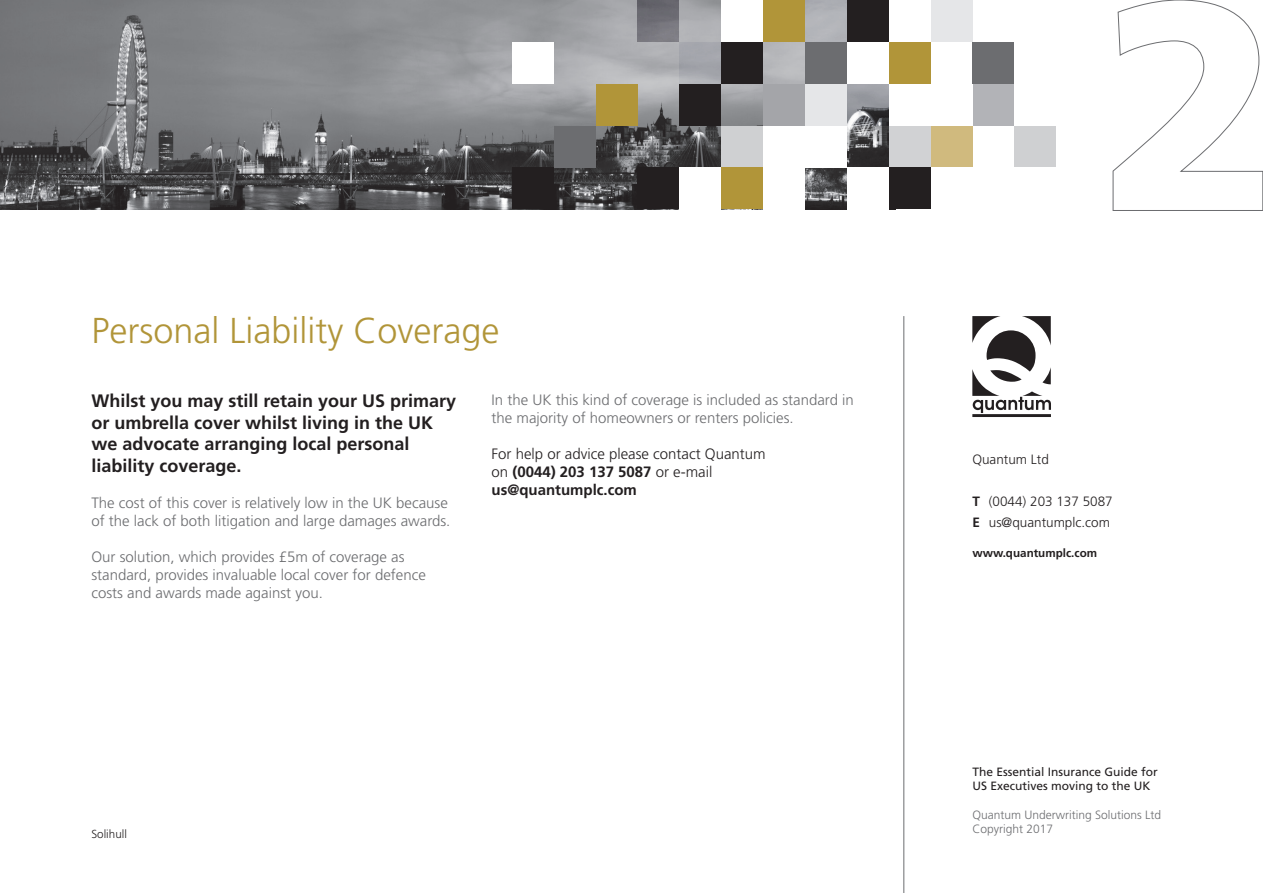
<style>
.page{position:relative;width:1263px;height:893px;background:#fff}
.page>*{position:absolute;margin:0;border:0;box-sizing:border-box;transform-origin:0 0}
.t1{font:300 36px "Frutiger";color:#b19539}
.t2{font:700 18px "Frutiger";color:#231f20}
.t3{font:300 15px/18px "Frutiger";color:#6c6d70}
.t4{font:700 15px "Frutiger";color:#231f20}
.t5{font:300 15px "Frutiger";color:#231f20}
.t6{font:300 13.5px "Frutiger";color:#231f20}
.t7{font:12px "Frutiger";color:#231f20}
.t8{font:300 12px "Frutiger";color:#6c6d70}
.t9{font:700 11.7px "Frutiger";color:#231f20}
.t10{font:300 11.7px "Frutiger";color:#231f20}
.s1{font-weight:300}
.s2{font-weight:700}
</style>
<div class="page">
<svg style="left:1112px;top:0;width:151px;height:211px"></svg>
<img style="left:0;top:0;width:889px;height:209px">
<div style="left:972px;top:42px;width:42px;height:42px;background:#6c6d70"></div>
<div style="left:972px;top:84px;width:42px;height:42px;background:#b2b3b7"></div>
<div style="left:930px;top:0;width:42px;height:42px;background:#e5e6e8"></div>
<div style="left:889px;top:42px;width:41px;height:42px;background:#b19539"></div>
<div style="left:847px;top:0;width:42px;height:42px;background:#231f20"></div>
<div style="left:847px;top:42px;width:42px;height:42px;background:#fff"></div>
<svg style="left:847px;top:84px;width:42px;height:42px;background:#898b90"></svg>
<div style="left:805px;top:0;width:42px;height:42px;background:#b2b4b9"></div>
<div style="left:805px;top:42px;width:42px;height:42px;background:#6c6d70"></div>
<div style="left:805px;top:84px;width:42px;height:42px;background:#e5e6e8"></div>
<div style="left:763px;top:0;width:42px;height:42px;background:#b19539"></div>
<div style="left:763px;top:84px;width:42px;height:42px;background:#a4a5a9"></div>
<div style="left:721px;top:0;width:42px;height:42px;background:#fff"></div>
<div style="left:721px;top:42px;width:42px;height:42px;background:#231f20"></div>
<div style="left:679px;top:42px;width:42px;height:42px;background:linear-gradient(to bottom,#a0a2a9,#abadb2)"></div>
<div style="left:679px;top:84px;width:42px;height:42px;background:#231f20"></div>
<div style="left:1014px;top:126px;width:42px;height:41px;background:#cfd0d2"></div>
<div style="left:930px;top:126px;width:42px;height:41px;background:#d0ba7e"></div>
<div style="left:889px;top:126px;width:41px;height:41px;background:#d1d2d4"></div>
<div style="left:889px;top:167px;width:41px;height:42px;background:#231f20"></div>
<div style="left:847px;top:167px;width:42px;height:46px;background:#fff"></div>
<div style="left:805px;top:126px;width:42px;height:41px;background:#fff"></div>
<div style="left:763px;top:126px;width:45px;height:41px;background:#fff"></div>
<div style="left:763px;top:165px;width:42px;height:46px;background:#fff"></div>
<div style="left:721px;top:126px;width:42px;height:41px;background:#cfd0d2"></div>
<div style="left:721px;top:167px;width:42px;height:42px;background:#b19539"></div>
<div style="left:679px;top:167px;width:42px;height:46px;background:#fff"></div>
<div style="left:637px;top:0;width:42px;height:42px;background:linear-gradient(to bottom,#606067,#807f86)"></div>
<div style="left:596px;top:84px;width:41px;height:42px;background:#b19539"></div>
<div style="left:512px;top:42px;width:42px;height:42px;background:#fff"></div>
<div style="left:637px;top:167px;width:42px;height:42px;background:#231f20"></div>
<div style="left:554px;top:126px;width:42px;height:41px;background:#6c6d70"></div>
<div style="left:512px;top:167px;width:42px;height:42px;background:#231f20"></div>
<hr style="left:972px;top:414px;width:79px;height:3px;background:#231f20">
<svg style="left:972px;top:316px;width:79px;height:97px"></svg>
<hr style="left:903px;top:316px;width:1px;height:577px;background:#6c6d70">
<p class="t1" style="left:91px;top:310px;width:409px">Personal Liability Coverage</p>
<p class="t2" style="left:91px;top:390px;width:366px">Whilst you may still retain your US primary</p>
<p class="t2" style="left:91px;top:412px;width:343px">or umbrella cover whilst living in the UK</p>
<p class="t2" style="left:91px;top:433px;width:320px">we advocate arranging local personal</p>
<p class="t2" style="left:91px;top:455px;width:152px">liability coverage.</p>
<p class="t3" style="left:91px;top:493px;width:360px">The cost of this cover is relatively low in the UK because of the lack of both litigation and large damages awards.</p>
<p class="t3" style="left:91px;top:547px;width:336px">Our solution, which provides £5m of coverage as standard, provides invaluable local cover for defence costs and awards made against you.</p>
<p class="t3" style="left:491px;top:390px;width:364px">In the UK this kind of coverage is included as standard in the majority of homeowners or renters policies.</p>
<p class="t5" style="left:491px;top:445px;width:276px">For help or advice please contact Quantum</p>
<p class="t4" style="left:491px;top:463px;width:222px"><span class="s1">on</span> (0044) 203 137 5087 <span class="s1">or e-mail</span></p>
<p class="t4" style="left:491px;top:481px;width:147px">us@quantumplc.com</p>
<p class="t10" style="left:91px;top:828px;width:37px">Solihull</p>
<p class="t6" style="left:972px;top:452px;width:78px">Quantum Ltd</p>
<p class="t6" style="left:972px;top:494px;width:142px"><span class="s2">T</span> (0044) 203 137 5087</p>
<p class="t6" style="left:972px;top:515px;width:139px"><span class="s2">E</span> us@quantumplc.com</p>
<p class="t9" style="left:972px;top:546px;width:126px">www.quantumplc.com</p>
<p class="t7" style="left:972px;top:764px;width:187px">The Essential Insurance Guide for</p>
<p class="t7" style="left:972px;top:779px;width:180px">US Executives moving to the UK</p>
<p class="t8" style="left:972px;top:808px;width:190px">Quantum Underwriting Solutions Ltd</p>
<p class="t8" style="left:972px;top:822px;width:82px">Copyright 2017</p>
</div>
